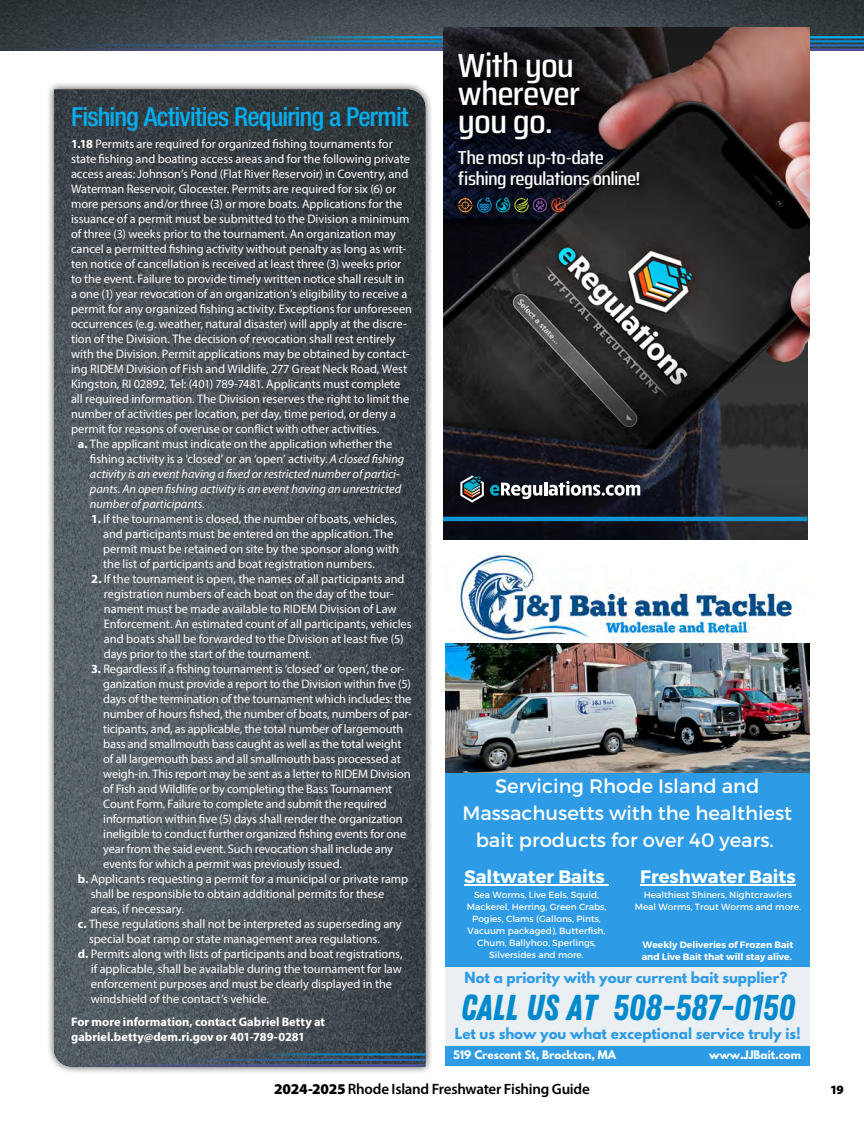
<style>
.page{position:relative;width:864px;height:1134px;background:#fff}
.page>*{position:absolute;margin:0;border:0;box-sizing:border-box;transform-origin:0 0}
.t1{font:36px "Zing Rust Base";color:#008acd}
.t2{font:500 33.45px/28px "Saira Condensed";letter-spacing:-.025em;color:#fff;scale:1.15 1}
.t3{font:500 condensed 26.25px "Helvetica Neue LT Std";letter-spacing:-.03em;color:#00aeef}
.t4{font:19.5px/27px "Montserrat";color:#fff;text-align:center}
.t5{font:500 18.75px/20.7px "Saira Condensed";letter-spacing:-.03em;color:#fff;scale:1.15 1}
.t6{font:700 18px "Montserrat";color:#fff}
.t7{font:600 15px "Myriad Pro";letter-spacing:-.02em;color:#000}
.t8{font:700 13.5px "League Spartan";color:#2d9be6}
.t9{font:900 12.75px "Myriad Pro";color:#000}
.t10{font:12.3px/15px "Myriad Pro";letter-spacing:-.005em;color:#fff}
.t11{font:italic 12.3px "Myriad Pro";letter-spacing:-.005em;color:#fff}
.t12{font:700 12.3px/15px "Myriad Pro";letter-spacing:.005em;color:#fff}
.t13{font:700 10.5px "League Spartan";color:#fff}
.t14{font:700 9.3px/12.3px "Montserrat";color:#fff}
.t15{font:9px/12px "Montserrat";color:#fff;text-align:center}
.s1{font-weight:700}
.s2{font-style:italic}
.s3{font-weight:900}
</style>
<div class="page">
<img style="left:0;top:0;width:864px;height:51px">
<hr style="left:212px;top:40px;width:275px;height:2px;background:#008cd0">
<hr style="left:76px;top:44px;width:411px;height:3px;background:#266db6">
<hr style="left:20px;top:48px;width:467px;height:3px;background:#4f56a6">
<hr style="left:297px;top:36px;width:190px;height:2px;background:#00aeef">
<hr style="left:487px;top:40px;width:377px;height:2px;background:#008cd0">
<hr style="left:487px;top:44px;width:377px;height:3px;background:#266db6">
<hr style="left:487px;top:48px;width:377px;height:3px;background:#4f56a6">
<hr style="left:487px;top:36px;width:377px;height:2px;background:#00aeef">
<div style="left:46px;top:81px;width:387px;height:994px;background:#000;opacity:.75"></div>
<img style="left:54px;top:90px;width:371px;height:974px">
<hr style="left:177px;top:1059px;width:248px;height:2px;background:#266db6">
<hr style="left:54px;top:1064px;width:371px;height:2px;background:#4f56a6">
<hr style="left:254px;top:1053px;width:171px;height:3px;background:#008cd0">
<div style="left:446px;top:554px;width:364px;height:512px;background:#2d9be6"></div>
<img style="left:446px;top:554px;width:364px;height:219px">
<div style="left:446px;top:967px;width:364px;height:79px;background:#eaeff3"></div>
<hr style="left:464px;top:884px;width:141px;height:2px;background:#fff">
<hr style="left:640px;top:884px;width:156px;height:2px;background:#fff">
<img style="left:443px;top:27px;width:367px;height:513px">
<div style="left:456px;top:472px;width:195px;height:40px;background:#000;opacity:.75"></div>
<svg style="left:490px;top:481px;width:150px;height:18px"></svg>
<svg style="left:460px;top:476px;width:24px;height:26px"></svg>
<hr style="left:443px;top:517px;width:365px;height:4px;background:#1395d3">
<div style="left:455px;top:49px;width:193px;height:148px;background:#000;opacity:.75"></div>
<div style="left:458px;top:198px;width:111px;height:17px;background:#000;opacity:.9"></div>
<svg style="left:457px;top:197px;width:110px;height:16px"></svg>
<h3 class="t3" style="left:71px;top:101px;width:339px">Fishing Activities Requiring a Permit</h3>
<p class="t10" style="left:71px;top:137px;width:323px"><span class="s1">1.18</span> Permits are required for organized fishing tournaments for</p>
<p class="t10" style="left:71px;top:152px;width:340px">state fishing and boating access areas and for the following private</p>
<p class="t10" style="left:71px;top:167px;width:339px">access areas: Johnson’s Pond (Flat River Reservoir) in Coventry, and</p>
<p class="t10" style="left:71px;top:182px;width:327px">Waterman Reservoir, Glocester. Permits are required for six (6) or</p>
<p class="t10" style="left:71px;top:197px;width:333px">more persons and/or three (3) or more boats. Applications for the</p>
<p class="t10" style="left:71px;top:212px;width:340px">issuance of a permit must be submitted to the Division a minimum</p>
<p class="t10" style="left:71px;top:227px;width:326px">of three (3) weeks prior to the tournament. An organization may</p>
<p class="t10" style="left:71px;top:242px;width:337px">cancel a permitted fishing activity without penalty as long as writ-</p>
<p class="t10" style="left:71px;top:257px;width:332px">ten notice of cancellation is received at least three (3) weeks prior</p>
<p class="t10" style="left:71px;top:272px;width:335px">to the event. Failure to provide timely written notice shall result in</p>
<p class="t10" style="left:71px;top:287px;width:338px">a one (1) year revocation of an organization’s eligibility to receive a</p>
<p class="t10" style="left:71px;top:302px;width:343px">permit for any organized fishing activity. Exceptions for unforeseen</p>
<p class="t10" style="left:71px;top:317px;width:337px">occurrences (e.g. weather, natural disaster) will apply at the discre-</p>
<p class="t10" style="left:71px;top:332px;width:326px">tion of the Division. The decision of revocation shall rest entirely</p>
<p class="t10" style="left:71px;top:347px;width:340px">with the Division. Permit applications may be obtained by contact-</p>
<p class="t10" style="left:71px;top:362px;width:338px">ing RIDEM Division of Fish and Wildlife, 277 Great Neck Road, West</p>
<p class="t10" style="left:71px;top:377px;width:331px">Kingston, RI 02892, Tel: (401) 789-7481. Applicants must complete</p>
<p class="t10" style="left:71px;top:392px;width:340px">all required information. The Division reserves the right to limit the</p>
<p class="t10" style="left:71px;top:407px;width:327px">number of activities per location, per day, time period, or deny a</p>
<p class="t10" style="left:71px;top:422px;width:310px">permit for reasons of overuse or conflict with other activities.</p>
<p class="t10" style="left:78px;top:437px;width:316px"><span class="s1">a.</span> The applicant must indicate on the application whether the</p>
<p class="t10" style="left:90px;top:452px;width:316px">fishing activity is a ‘closed’ or an ‘open’ activity. <span class="s2">A closed fishing</span></p>
<p class="t11" style="left:90px;top:467px;width:311px">activity is an event having a fixed or restricted number of partici-</p>
<p class="t11" style="left:90px;top:482px;width:313px">pants. An open fishing activity is an event having an unrestricted</p>
<p class="t11" style="left:90px;top:497px;width:116px">number of participants.</p>
<p class="t10" style="left:103px;top:512px;width:297px;text-indent:-12px"><span class="s1">1.</span> If the tournament is closed, the number of boats, vehicles, and participants must be entered on the application. The permit must be retained on site by the sponsor along with the list of participants and boat registration numbers.</p>
<p class="t10" style="left:104px;top:572px;width:309px;text-indent:-13px"><span class="s1">2.</span> If the tournament is open, the names of all participants and registration numbers of each boat on the day of the tour&shy;nament must be made available to RIDEM Division of Law Enforcement. An estimated count of all participants, vehicles and boats shall be forwarded to the Division at least five (5) days prior to the start of the tournament.</p>
<p class="t10" style="left:91px;top:662px;width:315px"><span class="s1">3.</span> Regardless if a fishing tournament is ‘closed’ or ‘open’, the or-</p>
<p class="t10" style="left:103px;top:677px;width:309px">ganization must provide a report to the Division within five (5)</p>
<p class="t10" style="left:103px;top:692px;width:309px">days of the termination of the tournament which includes: the</p>
<p class="t10" style="left:103px;top:707px;width:310px">number of hours fished, the number of boats, numbers of par-</p>
<p class="t10" style="left:103px;top:722px;width:301px">ticipants, and, as applicable, the total number of largemouth</p>
<p class="t10" style="left:103px;top:737px;width:300px">bass and smallmouth bass caught as well as the total weight</p>
<p class="t10" style="left:103px;top:752px;width:299px">of all largemouth bass and all smallmouth bass processed at</p>
<p class="t10" style="left:103px;top:767px;width:309px">weigh-in. This report may be sent as a letter to RIDEM Division</p>
<p class="t10" style="left:103px;top:782px;width:291px">of Fish and Wildlife or by completing the Bass Tournament</p>
<p class="t10" style="left:103px;top:797px;width:285px">Count Form. Failure to complete and submit the required</p>
<p class="t10" style="left:103px;top:812px;width:301px">information within five (5) days shall render the organization</p>
<p class="t10" style="left:103px;top:827px;width:304px">ineligible to conduct further organized fishing events for one</p>
<p class="t10" style="left:103px;top:842px;width:291px">year from the said event. Such revocation shall include any</p>
<p class="t10" style="left:103px;top:857px;width:240px">events for which a permit was previously issued.</p>
<p class="t10" style="left:78px;top:872px;width:332px"><span class="s1">b.</span> Applicants requesting a permit for a municipal or private ramp</p>
<p class="t10" style="left:91px;top:887px;width:295px">shall be responsible to obtain additional permits for these</p>
<p class="t10" style="left:91px;top:902px;width:95px">areas, if necessary.</p>
<p class="t10" style="left:78px;top:917px;width:325px"><span class="s1">c.</span> These regulations shall not be interpreted as superseding any</p>
<p class="t10" style="left:89px;top:932px;width:293px">special boat ramp or state management area regulations.</p>
<p class="t10" style="left:78px;top:947px;width:326px"><span class="s1">d.</span> Permits along with lists of participants and boat registrations,</p>
<p class="t10" style="left:91px;top:962px;width:312px">if applicable, shall be available during the tournament for law</p>
<p class="t10" style="left:91px;top:977px;width:303px">enforcement purposes and must be clearly displayed in the</p>
<p class="t10" style="left:91px;top:992px;width:180px">windshield of the contact’s vehicle.</p>
<p class="t12" style="left:71px;top:1014px;width:256px">For more information, contact Gabriel Betty at gabriel.betty@dem.ri.gov or 401-789-0281</p>
<h2 class="t2" style="left:458px;top:51px;width:108px">With you wherever you go.</h2>
<h3 class="t5" style="left:458px;top:147px;width:160px">The most up-to-date fishing regulations online!</h3>
<h3 class="t4" style="left:462px;top:772px;width:331px">Servicing Rhode Island and<br>Massachusetts with the healthiest bait products for over 40 years.</h3>
<h3 class="t6" style="left:464px;top:865px;width:142px">Saltwater Baits</h3>
<p class="t15" style="left:467px;top:888px;width:141px">Sea Worms, Live Eels, Squid,<br>Mackerel, Herring, Green Crabs,<br>Pogies, Clams (Gallons, Pints,<br>Vacuum packaged), Butterfish,<br>Chum, Ballyhoo, Sperlings,<br>Silversides and more.</p>
<h3 class="t6" style="left:640px;top:865px;width:157px">Freshwater Baits</h3>
<p class="t15" style="left:635px;top:888px;width:168px">Healthiest Shiners, Nightcrawlers<br>Meal Worms, Trout Worms and more.</p>
<p class="t14" style="left:642px;top:939px;width:153px">Weekly Deliveries of Frozen Bait and Live Bait that will stay alive.</p>
<p class="t8" style="left:465px;top:967px;width:324px">Not a priority with your current bait supplier?</p>
<h1 class="t1" style="left:461px;top:986px;width:336px">CALL US AT 508-587-0150</h1>
<p class="t13" style="left:453px;top:1046px;width:164px">519 Crescent St, Brockton, MA</p>
<p class="t8" style="left:455px;top:1023px;width:348px">Let us show you what exceptional service truly is!</p>
<p class="t13" style="left:709px;top:1046px;width:94px">www.JJBait.com</p>
<p class="t7" style="left:274px;top:1079px;width:317px"><span class="s3">2024-2025</span> Rhode Island Freshwater Fishing Guide</p>
<p class="t9" style="left:830px;top:1081px;width:15px">19</p>
</div>
